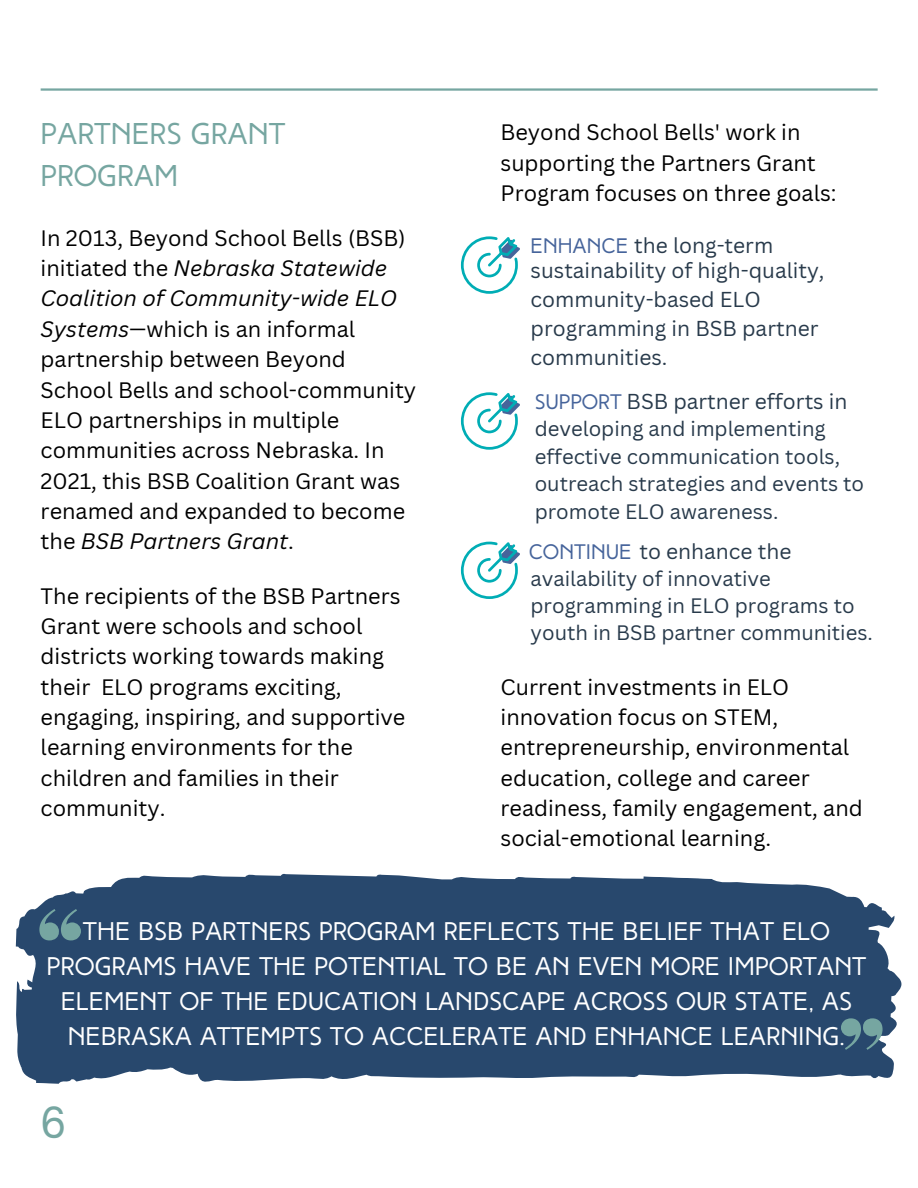
<style>
.page{position:relative;width:918px;height:1188px;background:#fff}
.page>*{position:absolute;margin:0;border:0;box-sizing:border-box;transform-origin:0 0}
.t1{font:45px "High Tide Sans";color:#76a6a1}
.t2{font:30px/41.7px "High Tide Sans";color:#76a6a1}
.t3{font:25.5px/34.8px "High Tide Sans";color:#fff;text-align:center}
.t4{font:21.75px/30.3px "Canva Sans";color:#000}
.t5{font:21px/29.2px "Canva Sans";color:#283a4b}
.t6{font:20.4px/27.5px "Canva Sans";color:#283a4b}
.s1{font-style:italic}
.s2{font-family:"High Tide Sans";color:#46649b}
</style>
<div class="page">
<hr style="left:41px;top:88px;width:837px;height:3px;background:#76a6a1">
<svg style="left:15px;top:873px;width:887px;height:211px;background:#3c597a"></svg>
<svg style="left:39px;top:909px;width:42px;height:31px"></svg>
<svg style="left:841px;top:1019px;width:42px;height:31px"></svg>
<svg style="left:461px;top:236px;width:59px;height:58px"></svg>
<svg style="left:461px;top:392px;width:59px;height:58px"></svg>
<svg style="left:461px;top:542px;width:59px;height:57px"></svg>
<h2 class="t2" style="left:41px;top:116px;width:246px">PARTNERS GRANT<br>PROGRAM</h2>
<p class="t4" style="left:41px;top:222px;width:377px">In 2013, Beyond School Bells (BSB) initiated the <span class="s1">Nebraska Statewide<br>Coalition of Community-wide ELO<br>Systems</span>—which is an informal partnership between Beyond<br>School Bells and school-community<br>ELO partnerships in multiple communities across Nebraska. In<br>2021, this BSB Coalition Grant was renamed and expanded to become the <span class="s1">BSB Partners Grant</span>.</p>
<p class="t4" style="left:41px;top:580px;width:366px">The recipients of the BSB Partners<br>Grant were schools and school districts working towards making their ELO programs exciting, engaging, inspiring, and supportive learning environments for the children and families in their community.</p>
<p class="t4" style="left:501px;top:117px;width:338px">Beyond School Bells' work in supporting the Partners Grant<br>Program focuses on three goals:</p>
<p class="t5" style="left:531px;top:232px;width:295px;line-height:24.8px"><span class="s2">ENHANCE</span> the long-term sustainability of high-quality,</p>
<p class="t5" style="left:531px;top:284px;width:289px">community-based ELO programming in BSB partner communities.</p>
<p class="t5" style="left:535px;top:387px;width:314px"><span class="s2">SUPPORT</span> BSB partner efforts in</p>
<p class="t6" style="left:535px;top:415px;width:331px">developing and implementing effective communication tools, outreach strategies and events to promote ELO awareness.</p>
<p class="t5" style="left:529px;top:536px;width:264px"><span class="s2">CONTINUE</span> to enhance the</p>
<p class="t6" style="left:531px;top:564px;width:344px">availability of innovative programming in ELO programs to youth in BSB partner communities.</p>
<p class="t4" style="left:501px;top:671px;width:364px">Current investments in ELO innovation focus on STEM, entrepreneurship, environmental education, college and career readiness, family engagement, and social-emotional learning.</p>
<p class="t3" style="left:47px;top:916px;width:821px">THE BSB PARTNERS PROGRAM REFLECTS THE BELIEF THAT ELO PROGRAMS HAVE THE POTENTIAL TO BE AN EVEN MORE IMPORTANT ELEMENT OF THE EDUCATION LANDSCAPE ACROSS OUR STATE, AS NEBRASKA ATTEMPTS TO ACCELERATE AND ENHANCE LEARNING.</p>
<h1 class="t1" style="left:41px;top:1105px;width:28px">6</h1>
</div>
